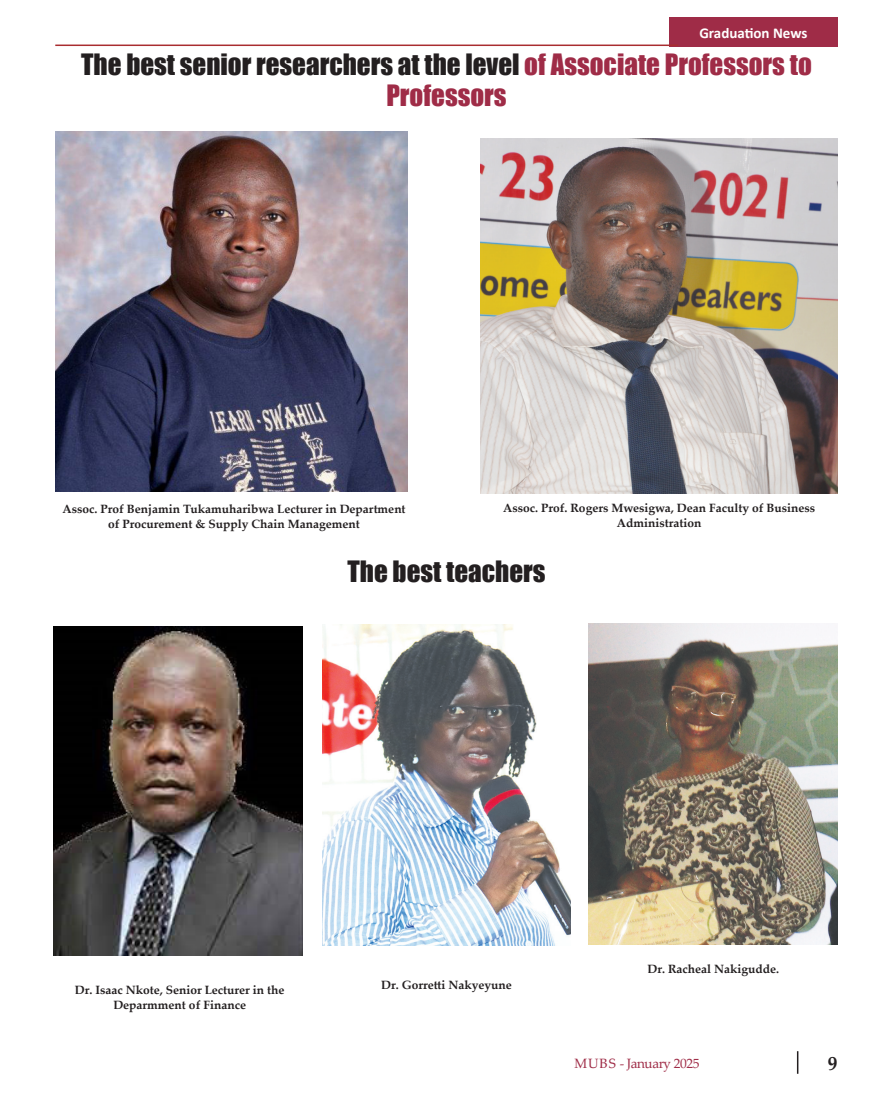
<style>
.page{position:relative;width:893px;height:1106px;background:#fff}
.page>*{position:absolute;margin:0;border:0;box-sizing:border-box;transform-origin:0 0}
.t1{font:27px/31px "Impact";color:#231f20;text-align:center}
.t2{font:700 19.5px "Palatino Linotype";color:#231f20}
.t3{font:700 15px "Calibri";color:#fff}
.t4{font:13.5px "Palatino Linotype";letter-spacing:-.03em;color:#9f2c47}
.t5{font:700 12px/15px "Palatino Linotype";color:#231f20;text-align:center}
.s1{color:#9f2c47}
</style>
<div class="page">
<svg style="left:797px;top:1051px;width:1px;height:22px"></svg>
<div style="left:669px;top:17px;width:169px;height:30px;background:#9f2c47"></div>
<hr style="left:55px;top:45px;width:623px;height:1px;background:#a92d30">
<img style="left:54px;top:626px;width:248px;height:329px">
<img style="left:55px;top:131px;width:352px;height:360px">
<img style="left:322px;top:625px;width:249px;height:320px">
<img style="left:480px;top:138px;width:358px;height:355px">
<img style="left:589px;top:624px;width:249px;height:320px">
<p class="t3" style="left:699px;top:22px;width:110px">Graduation News</p>
<p class="t1" style="left:81px;top:48px;width:732px">The best senior researchers at the level <span class="s1">of Associate Professors to<br>Professors</span></p>
<p class="t5" style="left:63px;top:501px;width:345px">Assoc. Prof Benjamin Tukamuharibwa Lecturer in Department of Procurement &amp; Supply Chain Management</p>
<p class="t5" style="left:503px;top:500px;width:313px">Assoc. Prof. Rogers Mwesigwa, Dean Faculty of Business<br>Administration</p>
<p class="t1" style="left:347px;top:555px;width:200px">The best teachers</p>
<p class="t5" style="left:75px;top:981px;width:211px">Dr. Isaac Nkote, Senior Lecturer in the<br>Deparmment of Finance</p>
<p class="t5" style="left:381px;top:976px;width:132px">Dr. Gorretti Nakyeyune</p>
<p class="t5" style="left:647px;top:960px;width:133px">Dr. Racheal Nakigudde.</p>
<p class="t4" style="left:574px;top:1053px;width:127px">MUBS - January 2025</p>
<h2 class="t2" style="left:828px;top:1049px;width:11px">9</h2>
</div>
